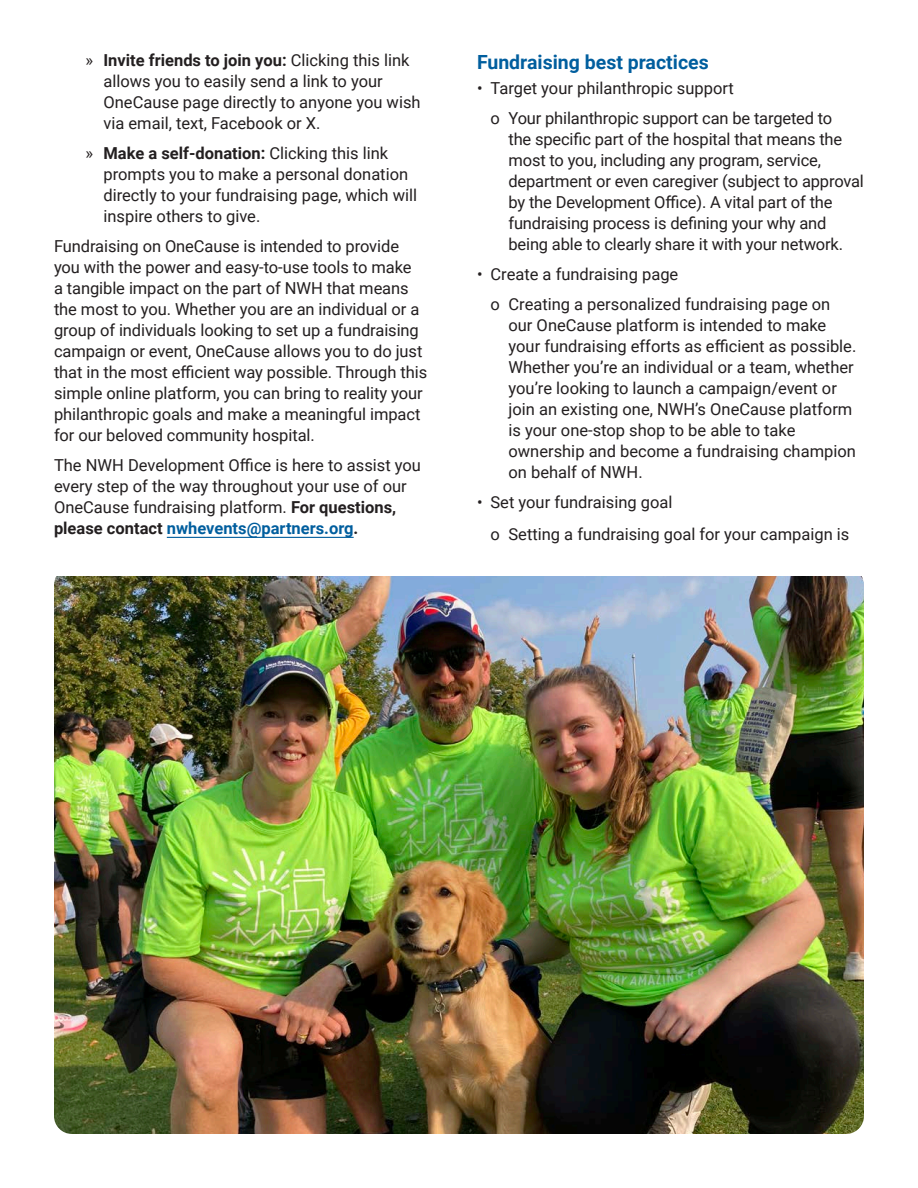
<style>
.page{position:relative;width:918px;height:1188px;background:#fff}
.page>*{position:absolute;margin:0;border:0;box-sizing:border-box;transform-origin:0 0}
.Subheader{font:700 19.5px "Roboto";color:#005e9e}
.Bullets_2{font:16.5px/21px "Roboto";color:#231f20}
.Text{font:16.5px/21px "Roboto";letter-spacing:-.005em;color:#231f20}
.Bullets_3{font:16.5px/21px "Roboto";color:#231f20}
.Bullets{font:16.5px "Roboto";color:#231f20}
.s1{font-weight:700}
.s2{font-weight:700;color:#005e9e}
</style>
<div class="page">
<hr style="left:167px;top:537px;width:187px;height:1px;background:#005e9e">
<img style="left:54px;top:576px;width:810px;height:558px">
<p class="Bullets_3" style="left:104px;top:49px;width:319px;text-indent:-18px">» <span class="s1">Invite friends to join you:</span> Clicking this link allows you to easily send a link to your OneCause page directly to anyone you wish via email, text, Facebook or X.</p>
<p class="Bullets_3" style="left:104px;top:142px;width:315px;text-indent:-18px">» <span class="s1">Make a self-donation:</span> Clicking this link prompts you to make a personal donation directly to your fundraising page, which will inspire others to give.</p>
<p class="Text" style="left:54px;top:235px;width:375px">Fundraising on OneCause is intended to provide you with the power and easy-to-use tools to make<br>a tangible impact on the part of NWH that means the most to you. Whether you are an individual or a group of individuals looking to set up a fundraising campaign or event, OneCause allows you to do just that in the most efficient way possible. Through this simple online platform, you can bring to reality your philanthropic goals and make a meaningful impact for our beloved community hospital.</p>
<p class="Text" style="left:54px;top:454px;width:369px">The NWH Development Office is here to assist you every step of the way throughout your use of our OneCause fundraising platform. <span class="s1">For questions, please contact</span> <span class="s2">nwhevents@partners.org</span><span class="s1">.</span></p>
<p class="Subheader" style="left:477px;top:48px;width:233px">Fundraising best practices</p>
<p class="Bullets" style="left:477px;top:77px;width:258px">• Target your philanthropic support</p>
<p class="Bullets_2" style="left:508px;top:107px;width:357px;text-indent:-18px">o Your philanthropic support can be targeted to<br>the specific part of the hospital that means the most to you, including any program, service, department or even caregiver (subject to approval by the Development Office). A vital part of the fundraising process is defining your why and being able to clearly share it with your network.</p>
<p class="Bullets" style="left:477px;top:263px;width:203px">• Create a fundraising page</p>
<p class="Bullets_2" style="left:508px;top:293px;width:349px;text-indent:-18px">o Creating a personalized fundraising page on our OneCause platform is intended to make your fundraising efforts as efficient as possible.<br>Whether you’re an individual or a team, whether you’re looking to launch a campaign/event or join an existing one, NWH’s OneCause platform is your one-stop shop to be able to take ownership and become a fundraising champion on behalf of NWH.</p>
<p class="Bullets" style="left:477px;top:491px;width:197px">• Set your fundraising goal</p>
<p class="Bullets_2" style="left:490px;top:523px;width:360px">o Setting a fundraising goal for your campaign is</p>
</div>
